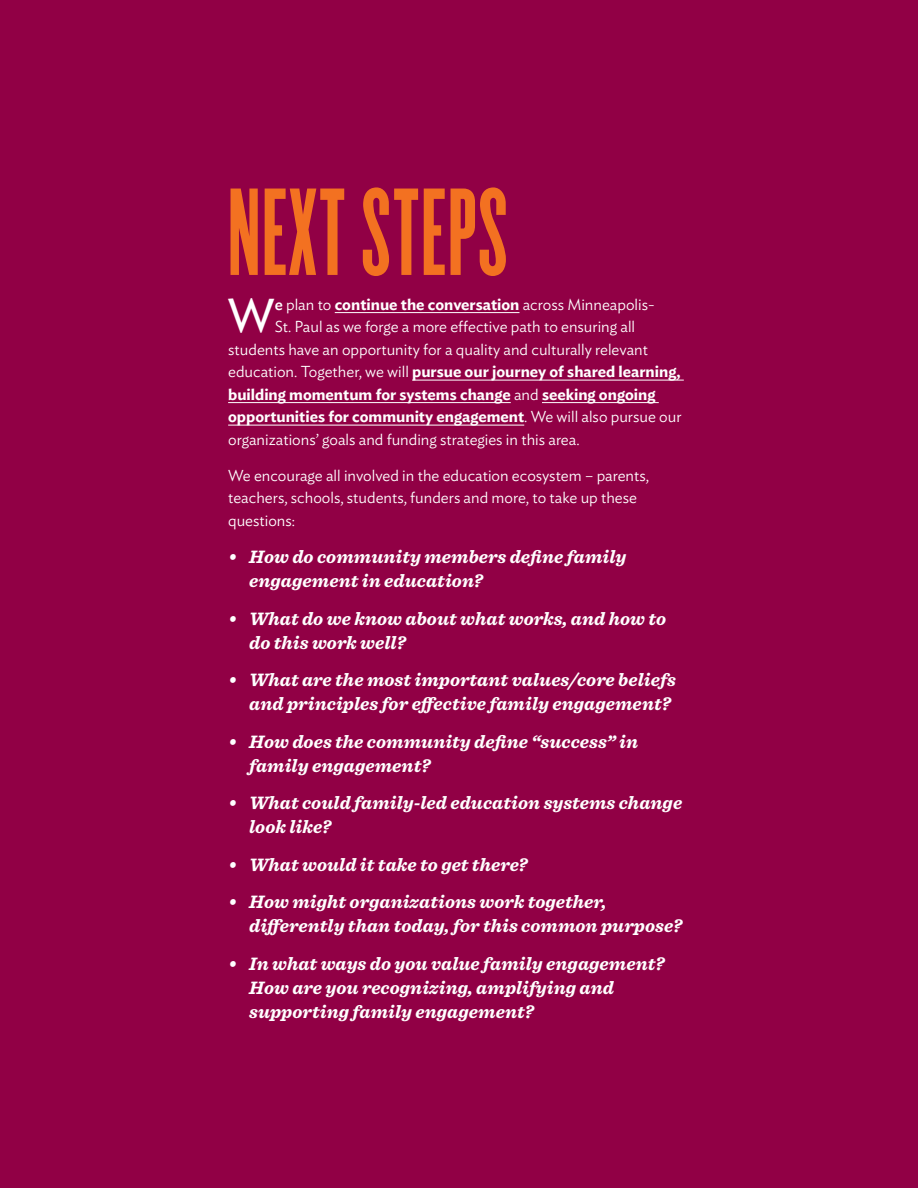
<style>
.page{position:relative;width:918px;height:1188px;background:#fff}
.page>*{position:absolute;margin:0;border:0;box-sizing:border-box;transform-origin:0 0}
.t1{font:108px "Champion HTF Bantamweight";letter-spacing:.02em;color:#f37121}
.t2{font:47.4px "Ideal Sans";color:#fff}
.t3{font:italic 700 18.75px/24px "Sentinel";letter-spacing:.005em;color:#fff}
.t4{font:300 15.75px/22.5px "Ideal Sans";color:#fff}
.t5{font:600 15.75px "Ideal Sans";color:#fff}
.s1{font-weight:500}
.s2{font-weight:600}
.s3{font-weight:300}
</style>
<div class="page">
<div style="left:1px;top:0;width:917px;height:1188px;background:#910045"></div>
<hr style="left:335px;top:312px;width:184px;height:1px;background:#fff">
<hr style="left:412px;top:380px;width:272px;height:1px;background:#fff">
<hr style="left:228px;top:402px;width:283px;height:1px;background:#fff">
<hr style="left:542px;top:402px;width:117px;height:1px;background:#fff">
<hr style="left:228px;top:425px;width:296px;height:1px;background:#fff">
<h1 class="t1" style="left:228px;top:165px;width:281px">NEXT STEPS</h1>
<h2 class="t2" style="left:228px;top:280px;width:48px">W</h2>
<p class="t4" style="left:275px;top:292px;width:381px"><span class="s1">e</span> plan to <span class="s2">continue the conversation</span> across Minneapolis-</p>
<p class="t4" style="left:275px;top:314px;width:362px">St. Paul as we forge a more effective path to ensuring all</p>
<p class="t4" style="left:228px;top:337px;width:421px">students have an opportunity for a quality and culturally relevant</p>
<p class="t5" style="left:228px;top:359px;width:454px"><span class="s3">education. Together, we will</span> pursue our journey of shared learning,</p>
<p class="t5" style="left:228px;top:382px;width:429px">building momentum for systems change <span class="s3">and</span> seeking ongoing</p>
<p class="t5" style="left:228px;top:404px;width:455px">opportunities for community engagement<span class="s3">. We will also pursue our</span></p>
<p class="t4" style="left:228px;top:427px;width:353px">organizations’ goals and funding strategies in this area.</p>
<p class="t4" style="left:228px;top:463px;width:422px">We encourage all involved in the education ecosystem – parents, teachers, schools, students, funders and more, to take up these questions:</p>
<p class="t3" style="left:249px;top:544px;width:379px;text-indent:-21px">• How do community members define family engagement in education?</p>
<p class="t3" style="left:249px;top:605px;width:419px;text-indent:-21px">• What do we know about what works, and how to do this work well?</p>
<p class="t3" style="left:228px;top:667px;width:449px;text-align:right">• What are the most important values/core beliefs and principles for effective family engagement?</p>
<p class="t3" style="left:249px;top:728px;width:390px;text-indent:-21px">• How does the community define “success” in family engagement?</p>
<p class="t3" style="left:249px;top:790px;width:435px;text-indent:-21px">• What could family-led education systems change look like?</p>
<p class="t3" style="left:228px;top:851px;width:301px">• What would it take to get there?</p>
<p class="t3" style="left:249px;top:889px;width:434px;text-indent:-21px">• How might organizations work together, differently than today, for this common purpose?</p>
<p class="t3" style="left:249px;top:950px;width:417px;text-indent:-21px">• In what ways do you value family engagement?<br>How are you recognizing, amplifying and supporting family engagement?</p>
</div>
